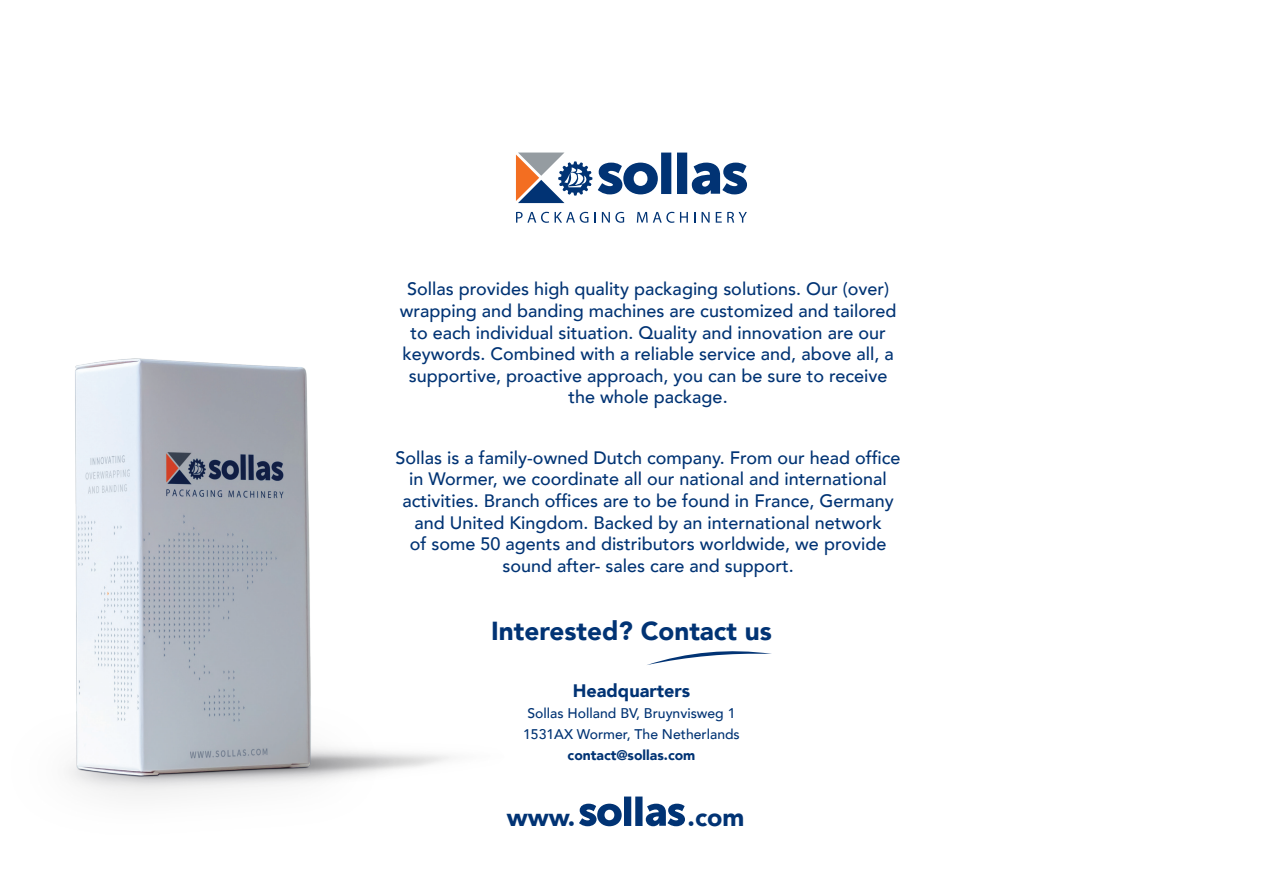
<style>
.page{position:relative;width:1263px;height:893px;background:#fff}
.page>*{position:absolute;margin:0;border:0;box-sizing:border-box;transform-origin:0 0}
.t1{font:900 26.1px "Avenir";color:#013374}
.t2{font:900 25.2px "Avenir";color:#013374}
.t3{font:500 18px/21.6px "Avenir";color:#013374;text-align:center}
.t4{font:900 18px "Avenir";color:#013374}
.t5{font:500 13.95px/20.9px "Avenir";color:#013374;text-align:center}
.t6{font:900 13.95px "Avenir";color:#013374}
</style>
<div class="page">
<svg style="left:516px;top:212px;width:33px;height:11px"></svg>
<svg style="left:555px;top:212px;width:33px;height:11px"></svg>
<svg style="left:594px;top:212px;width:2px;height:11px"></svg>
<svg style="left:602px;top:212px;width:22px;height:11px"></svg>
<svg style="left:637px;top:212px;width:37px;height:11px"></svg>
<svg style="left:680px;top:212px;width:8px;height:11px"></svg>
<svg style="left:701px;top:212px;width:9px;height:11px"></svg>
<svg style="left:716px;top:212px;width:31px;height:11px"></svg>
<svg style="left:598px;top:163px;width:60px;height:31px"></svg>
<div style="left:661px;top:153px;width:10px;height:41px;background:#013374"></div>
<div style="left:677px;top:153px;width:10px;height:41px;background:#013374"></div>
<svg style="left:692px;top:163px;width:55px;height:31px"></svg>
<svg style="left:516px;top:153px;width:76px;height:50px"></svg>
<svg style="left:579px;top:804px;width:43px;height:22px"></svg>
<div style="left:624px;top:796px;width:7px;height:30px;background:#013374"></div>
<div style="left:635px;top:796px;width:7px;height:30px;background:#013374"></div>
<svg style="left:646px;top:804px;width:39px;height:22px"></svg>
<img style="left:68px;top:358px;width:382px;height:438px">
<svg style="left:647px;top:651px;width:125px;height:14px"></svg>
<p class="t3" style="left:400px;top:277px;width:498px">Sollas provides high quality packaging solutions. Our (over) wrapping and banding machines are customized and tailored to each individual situation. Quality and innovation are our keywords. Combined with a reliable service and, above all, a supportive, proactive approach, you can be sure to receive the whole package.</p>
<p class="t3" style="left:396px;top:446px;width:506px">Sollas is a family-owned Dutch company. From our head office in Wormer, we coordinate all our national and international activities. Branch offices are to be found in France, Germany and United Kingdom. Backed by an international network<br>of some 50 agents and distributors worldwide, we provide sound after- sales care and support.</p>
<h1 class="t1" style="left:491px;top:609px;width:282px">Interested? Contact us</h1>
<p class="t4" style="left:573px;top:676px;width:119px">Headquarters</p>
<p class="t5" style="left:523px;top:702px;width:218px">Sollas Holland BV, Bruynvisweg 1<br>1531AX Wormer, The Netherlands</p>
<p class="t6" style="left:568px;top:743px;width:129px">contact@sollas.com</p>
<h2 class="t2" style="left:507px;top:795px;width:70px">www.</h2>
<h2 class="t2" style="left:688px;top:795px;width:58px">.com</h2>
</div>
